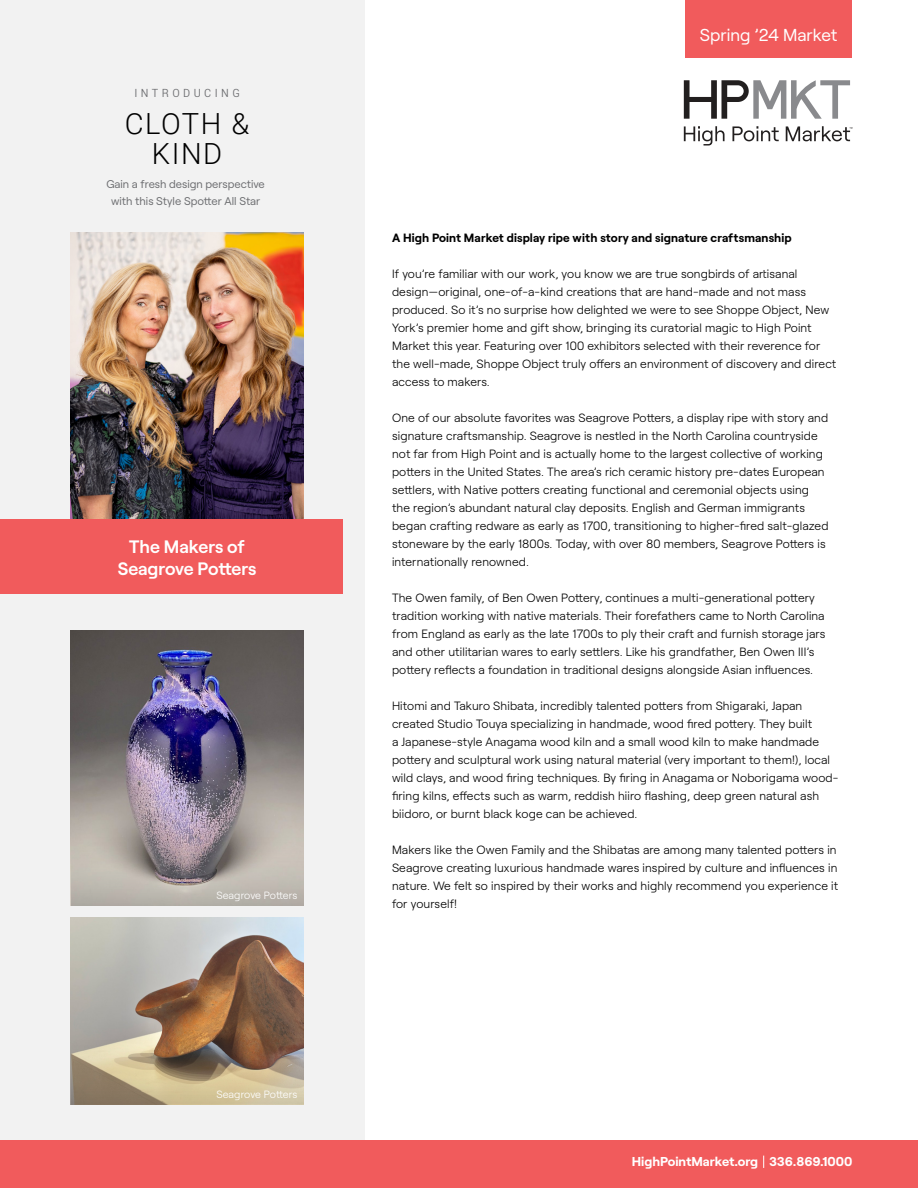
<style>
.page{position:relative;width:918px;height:1188px;background:#fff}
.page>*{position:absolute;margin:0;border:0;box-sizing:border-box;transform-origin:0 0}
.t1{font:300 29.1px/30px "Roboto";letter-spacing:.05em;color:#000;text-align:center}
.t2{font:600 18px/22.5px "Roobert";letter-spacing:-.005em;color:#fff;text-align:center}
.t3{font:17.25px "Roobert";color:#fff}
.t4{font:700 12.9px "Roobert";color:#fff}
.t5{font:300 12px/18px "Roobert";letter-spacing:.01em;color:#000}
.t6{font:700 12px "Roobert";letter-spacing:.01em;color:#000}
.t7{font:11.25px/16.5px "Roobert";color:#6d6e71;text-align:center}
.t8{font:11.25px "Robert Sans";letter-spacing:.3em;color:#6d6e71}
.t9{font:300 10.5px "Roobert";letter-spacing:.005em;color:#fff}
</style>
<div class="page">
<div style="left:0;top:0;width:364px;height:1188px;background:#f1f1f1"></div>
<div style="left:0;top:1140px;width:918px;height:48px;background:#f15b5c"></div>
<svg style="left:763px;top:1156px;width:1px;height:12px"></svg>
<svg style="left:684px;top:80px;width:166px;height:39px"></svg>
<svg style="left:684px;top:126px;width:41px;height:20px"></svg>
<svg style="left:732px;top:126px;width:47px;height:15px"></svg>
<svg style="left:786px;top:126px;width:66px;height:15px"></svg>
<img style="left:71px;top:232px;width:232px;height:288px">
<img style="left:71px;top:630px;width:232px;height:197px">
<img style="left:71px;top:918px;width:232px;height:108px">
<svg style="left:71px;top:1026px;width:232px;height:78px;background:#a99477"></svg>
<svg style="left:71px;top:827px;width:232px;height:79px;background:#ada6a1"></svg>
<div style="left:0;top:520px;width:342px;height:74px;background:#f15b5c"></div>
<div style="left:686px;top:0;width:166px;height:57px;background:#f15b5c"></div>
<p class="t8" style="left:134px;top:85px;width:107px">INTRODUCING</p>
<h1 class="t1" style="left:125px;top:108px;width:126px">CLOTH &amp;<br>KIND</h1>
<p class="t7" style="left:106px;top:175px;width:160px">Gain a fresh design perspective with this Style Spotter All Star</p>
<h2 class="t2" style="left:118px;top:534px;width:140px">The Makers of<br>Seagrove Potters</h2>
<p class="t9" style="left:216px;top:888px;width:83px">Seagrove Potters</p>
<p class="t9" style="left:216px;top:1086px;width:83px">Seagrove Potters</p>
<h3 class="t3" style="left:700px;top:22px;width:139px">Spring ’24 Market</h3>
<p class="t6" style="left:392px;top:228px;width:401px">A High Point Market display ripe with story and signature craftsmanship</p>
<p class="t5" style="left:392px;top:264px;width:446px">If you’re familiar with our work, you know we are true songbirds of artisanal design—original, one-of-a-kind creations that are hand-made and not mass produced. So it’s no surprise how delighted we were to see Shoppe Object, New York’s premier home and gift show, bringing its curatorial magic to High Point Market this year. Featuring over 100 exhibitors selected with their reverence for the well-made, Shoppe Object truly offers an environment of discovery and direct access to makers.</p>
<p class="t5" style="left:392px;top:408px;width:438px">One of our absolute favorites was Seagrove Potters, a display ripe with story and signature craftsmanship. Seagrove is nestled in the North Carolina countryside not far from High Point and is actually home to the largest collective of working potters in the United States. The area’s rich ceramic history pre-dates European settlers, with Native potters creating functional and ceremonial objects using the region’s abundant natural clay deposits. English and German immigrants began crafting redware as early as 1700, transitioning to higher-fired salt-glazed stoneware by the early 1800s. Today, with over 80 members, Seagrove Potters is internationally renowned.</p>
<p class="t5" style="left:392px;top:588px;width:435px">The Owen family, of Ben Owen Pottery, continues a multi-generational pottery tradition working with native materials. Their forefathers came to North Carolina from England as early as the late 1700s to ply their craft and furnish storage jars and other utilitarian wares to early settlers. Like his grandfather, Ben Owen III’s pottery reflects a foundation in traditional designs alongside Asian influences.</p>
<p class="t5" style="left:392px;top:696px;width:448px">Hitomi and Takuro Shibata, incredibly talented potters from Shigaraki, Japan created Studio Touya specializing in handmade, wood fired pottery. They built<br>a Japanese-style Anagama wood kiln and a small wood kiln to make handmade pottery and sculptural work using natural material (very important to them!), local wild clays, and wood firing techniques. By firing in Anagama or Noborigama wood&shy;firing kilns, effects such as warm, reddish hiiro flashing, deep green natural ash biidoro, or burnt black koge can be achieved.</p>
<p class="t5" style="left:392px;top:840px;width:448px">Makers like the Owen Family and the Shibatas are among many talented potters in Seagrove creating luxurious handmade wares inspired by culture and influences in nature. We felt so inspired by their works and highly recommend you experience it for yourself!</p>
<p class="t4" style="left:632px;top:1151px;width:222px">HighPointMarket.org 336.869.1000</p>
</div>
